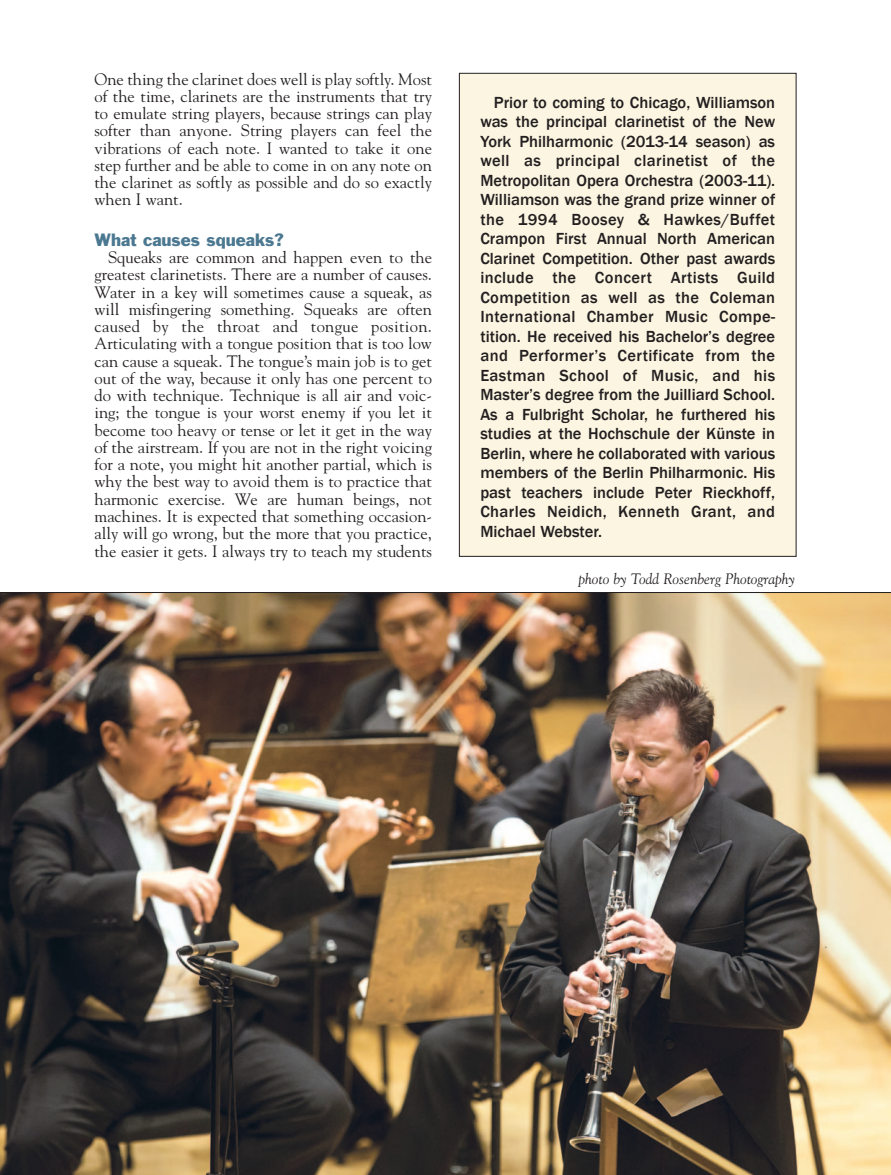
<style>
.page{position:relative;width:891px;height:1175px;background:#fff}
.page>*{position:absolute;margin:0;border:0;box-sizing:border-box;transform-origin:0 0}
.t1{font:16.5px/17.2px "Goudy";color:#231f20;text-align:justify}
.t2{font:500 16.5px/19.5px "Franklin Gothic";letter-spacing:.025em;color:#231f20;text-align:justify}
.t3{font:16.5px "Franklin Gothic";color:#4b7891}
.t4{font:italic 15px "Goudy";color:#231f20}
</style>
<div class="page">
<img style="left:0;top:592px;width:891px;height:582px">
<div style="left:459px;top:73px;width:337px;height:483px;background:#fbf5e1"></div>
<div style="left:459px;top:73px;width:337px;height:483px;border:1px solid #231f20"></div>
<p class="t1" style="left:94px;top:71px;width:339px">One thing the clarinet does well is play softly. Most of the time, clarinets are the instruments that try to emulate string players, because strings can play softer than anyone. String players can feel the vibrations of each note. I wanted to take it one step further and be able to come in on any note on the clarinet as softly as possible and do so exactly when I want.</p>
<p class="t3" style="left:94px;top:233px;width:191px">What causes squeaks?</p>
<p class="t1" style="left:94px;top:250px;width:339px;text-indent:14px">Squeaks are common and happen even to the greatest clarinetists. There are a number of causes.<br>Water in a key will sometimes cause a squeak, as will misfingering something. Squeaks are often caused by the throat and tongue position.<br>Articulating with a tongue position that is too low can cause a squeak. The tongue’s main job is to get out of the way, because it only has one percent to do with technique. Technique is all air and voic&shy;ing; the tongue is your worst enemy if you let it become too heavy or tense or let it get in the way of the airstream. If you are not in the right voicing for a note, you might hit another partial, which is why the best way to avoid them is to practice that harmonic exercise. We are human beings, not machines. It is expected that something occasion&shy;ally will go wrong, but the more that you practice, the easier it gets. I always try to teach my students</p>
<p class="t2" style="left:480px;top:92px;width:296px;text-indent:14px">Prior to coming to Chicago, Williamson was the principal clarinetist of the New York Philharmonic (2013-14 season) as well as principal clarinetist of the Metropolitan Opera Orchestra (2003-11).<br>Williamson was the grand prize winner of the 1994 Boosey &amp; Hawkes/Buffet Crampon First Annual North American Clarinet Competition. Other past awards include the Concert Artists Guild Competition as well as the Coleman International Chamber Music Compe&shy;tition. He received his Bachelor’s degree and Performer’s Certificate from the Eastman School of Music, and his Master’s degree from the Juilliard School.<br>As a Fulbright Scholar, he furthered his studies at the Hochschule der Künste in Berlin, where he collaborated with various members of the Berlin Philharmonic. His past teachers include Peter Rieckhoff, Charles Neidich, Kenneth Grant, and Michael Webster.</p>
<p class="t4" style="left:579px;top:572px;width:218px">photo by Todd Rosenberg Photography</p>
</div>
